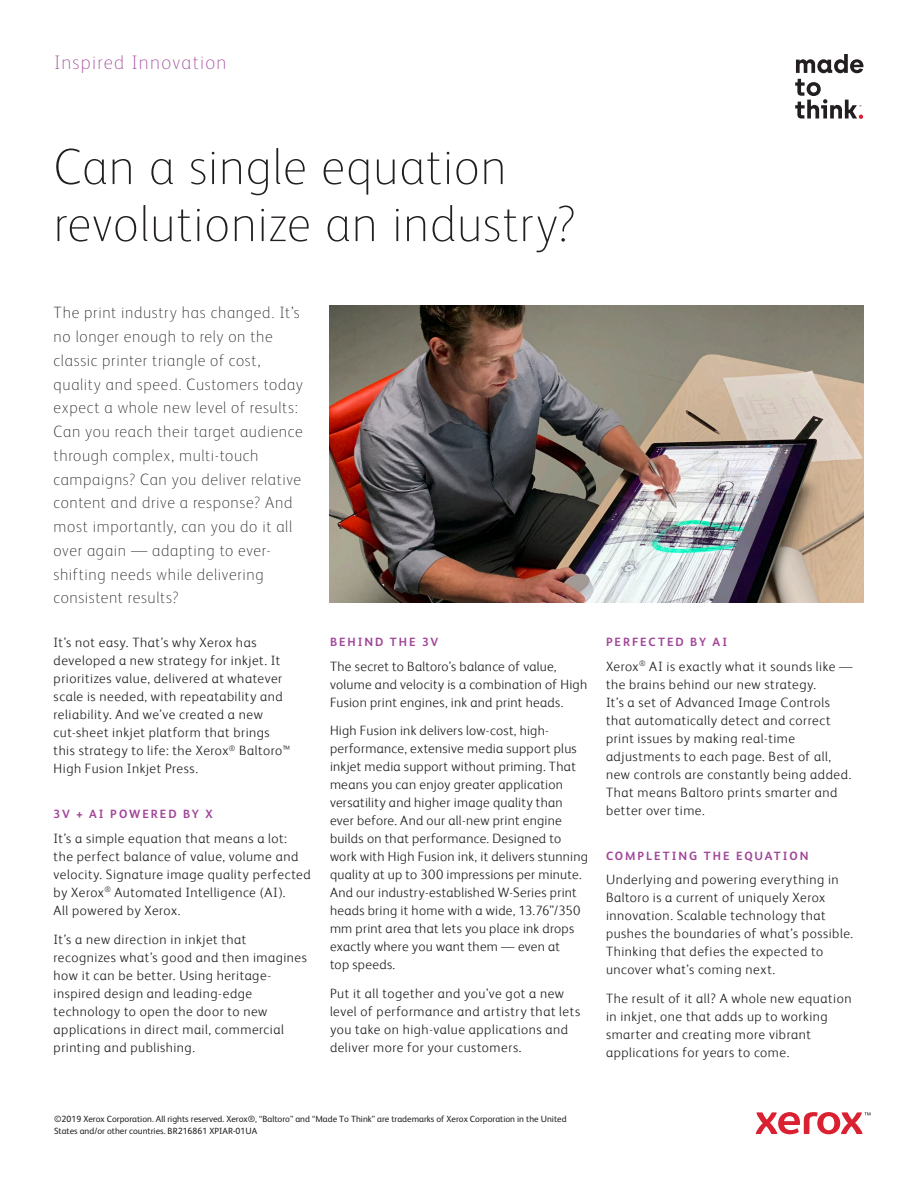
<style>
.page{position:relative;width:918px;height:1188px;background:#fff}
.page>*{position:absolute;margin:0;border:0;box-sizing:border-box;transform-origin:0 0}
.Page_Title{font:100 51px/57px "Xerox Sans";letter-spacing:.015em;color:#231f20}
.Business_Segment{font:100 19.5px "Xerox Sans";letter-spacing:.065em;color:#a14599}
.Intro{font:100 16.35px/23.7px "Xerox Sans";letter-spacing:.04em;color:#231f20}
.Body_Text{font:300 13.5px/18px "Xerox Sans";letter-spacing:.035em;color:#231f20}
.Body_Text-2{font:700 12px "Xerox Sans";letter-spacing:.165em;color:#a14599}
.Body_Subhead{font:700 12px "Xerox Sans";letter-spacing:.165em;color:#a14599}
.Legal{font:9px/11.6px "Xerox Sans";color:#231f20}
</style>
<div class="page">
<img style="left:330px;top:306px;width:534px;height:297px">
<svg style="left:756px;top:1112px;width:114px;height:22px"></svg>
<svg style="left:796px;top:54px;width:67px;height:19px"></svg>
<svg style="left:795px;top:79px;width:68px;height:40px"></svg>
<p class="Business_Segment" style="left:54px;top:50px;width:174px">Inspired Innovation</p>
<p class="Page_Title" style="left:54px;top:136px;width:523px">Can a single equation revolutionize an industry?</p>
<p class="Intro" style="left:54px;top:300px;width:251px">The print industry has changed. It’s no longer enough to rely on the classic printer triangle of cost, quality and speed. Customers today expect a whole new level of results:<br>Can you reach their target audience through complex, multi-touch campaigns? Can you deliver relative content and drive a response? And most importantly, can you do it all over again — adapting to ever&shy;shifting needs while delivering consistent results?</p>
<p class="Body_Text" style="left:54px;top:633px;width:238px">It’s not easy. That’s why Xerox has developed a new strategy for inkjet. It prioritizes value, delivered at whatever scale is needed, with repeatability and reliability. And we’ve created a new cut-sheet inkjet platform that brings this strategy to life: the Xerox<sup>®</sup> Baltoro™ High Fusion Inkjet Press.</p>
<p class="Body_Subhead" style="left:54px;top:806px;width:161px">3V + AI POWERED BY X</p>
<p class="Body_Text" style="left:54px;top:829px;width:259px">It’s a simple equation that means a lot:<br>the perfect balance of value, volume and velocity. Signature image quality perfected by Xerox<sup>®</sup> Automated Intelligence (AI).<br>All powered by Xerox.</p>
<p class="Body_Text" style="left:54px;top:929px;width:255px">It’s a new direction in inkjet that recognizes what’s good and then imagines how it can be better. Using heritage&shy;inspired design and leading-edge technology to open the door to new applications in direct mail, commercial printing and publishing.</p>
<p class="Body_Text-2" style="left:330px;top:634px;width:110px">BEHIND THE 3V</p>
<p class="Body_Text" style="left:330px;top:656px;width:259px">The secret to Baltoro’s balance of value, volume and velocity is a combination of High<br>Fusion print engines, ink and print heads.</p>
<p class="Body_Text" style="left:330px;top:721px;width:259px">High Fusion ink delivers low-cost, high&shy;performance, extensive media support plus inkjet media support without priming. That means you can enjoy greater application versatility and higher image quality than ever before. And our all-new print engine builds on that performance. Designed to work with High Fusion ink, it delivers stunning quality at up to 300 impressions per minute.<br>And our industry-established W-Series print heads bring it home with a wide, 13.76”/350 mm print area that lets you place ink drops exactly where you want them — even at<br>top speeds.</p>
<p class="Body_Text" style="left:330px;top:984px;width:252px">Put it all together and you’ve got a new level of performance and artistry that lets you take on high-value applications and deliver more for your customers.</p>
<p class="Body_Text-2" style="left:606px;top:634px;width:123px">PERFECTED BY AI</p>
<p class="Body_Text" style="left:606px;top:656px;width:248px">Xerox<sup>®</sup> AI is exactly what it sounds like — the brains behind our new strategy.<br>It’s a set of Advanced Image Controls that automatically detect and correct print issues by making real-time adjustments to each page. Best of all, new controls are constantly being added.<br>That means Baltoro prints smarter and better over time.</p>
<p class="Body_Text-2" style="left:606px;top:847px;width:204px">COMPLETING THE EQUATION</p>
<p class="Body_Text" style="left:606px;top:870px;width:249px">Underlying and powering everything in Baltoro is a current of uniquely Xerox innovation. Scalable technology that pushes the boundaries of what’s possible.<br>Thinking that defies the expected to uncover what’s coming next.</p>
<p class="Body_Text" style="left:606px;top:989px;width:247px">The result of it all? A whole new equation in inkjet, one that adds up to working smarter and creating more vibrant applications for years to come.</p>
<p class="Legal" style="left:54px;top:1113px;width:514px">©2019 Xerox Corporation. All rights reserved. Xerox®, “Baltoro” and “Made To Think” are trademarks of Xerox Corporation in the United<br>States and/or other countries. BR216861 XPIAR-01UA</p>
</div>
